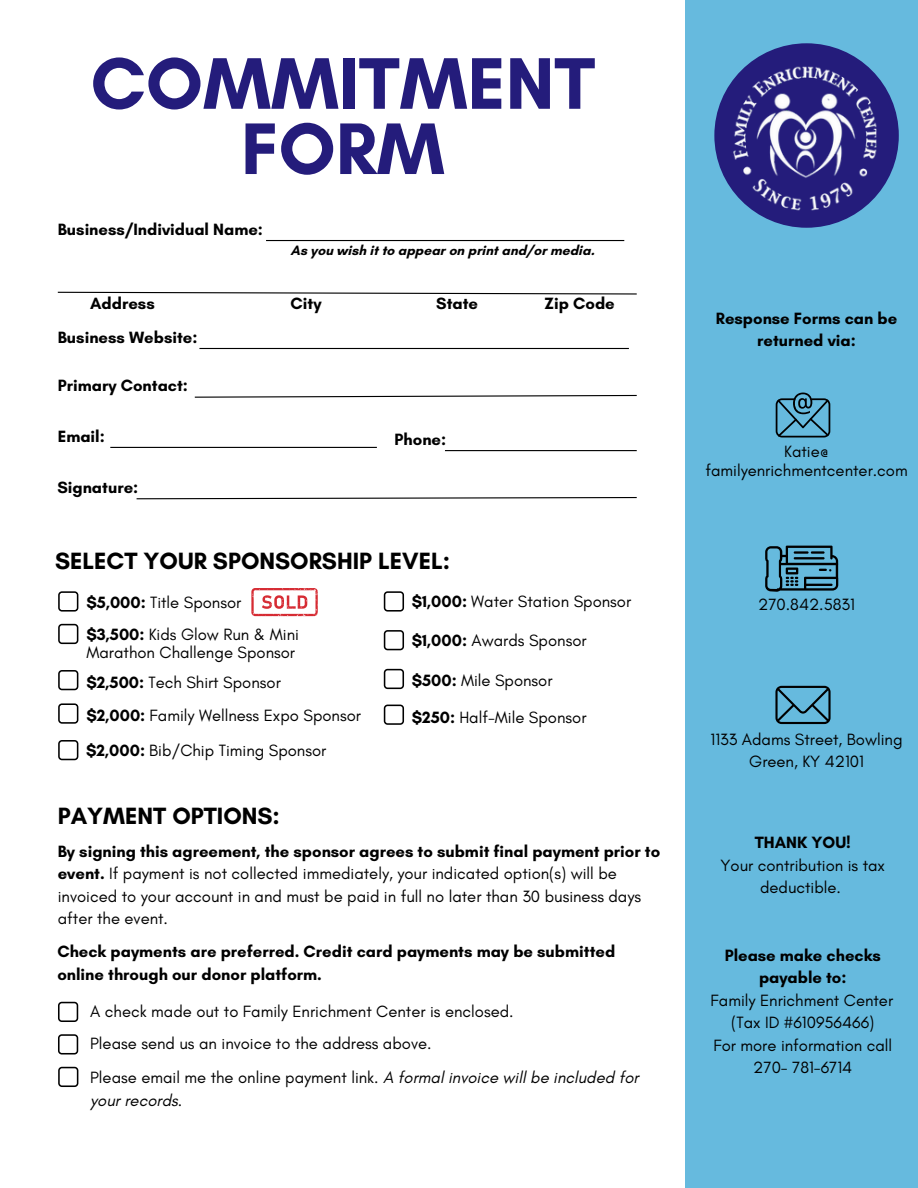
<style>
.page{position:relative;width:918px;height:1188px;background:#fff}
.page>*{position:absolute;margin:0;border:0;box-sizing:border-box;transform-origin:0 0}
.t1{font:700 74.4px/65.2px "Glacial Indifference";color:#241c7b;text-align:center}
.t2{font:700 24px "Glacial Indifference";color:#000}
.t3{font:16.65px/22.5px "Glacial Indifference";color:#000;text-align:center}
.t4{font:700 16.65px/22.5px "Glacial Indifference";color:#000;text-align:center}
.t5{font:italic 16.65px/22.5px "Glacial Indifference";color:#000}
.t6{font:700 13.8px "Glacial Indifference";color:#000}
.s1{font-weight:700}
.s2{font-style:normal}
</style>
<div class="page">
<div style="left:686px;top:0;width:232px;height:1188px;background:#66bade"></div>
<div style="left:714px;top:43px;width:185px;height:185px;background:#241c7b;border-radius:50%"></div>
<img style="left:721px;top:51px;width:172px;height:169px">
<svg style="left:775px;top:686px;width:56px;height:38px"></svg>
<svg style="left:765px;top:546px;width:73px;height:46px"></svg>
<svg style="left:776px;top:393px;width:54px;height:44px"></svg>
<svg style="left:58px;top:591px;width:20px;height:21px"></svg>
<svg style="left:58px;top:624px;width:20px;height:20px"></svg>
<svg style="left:58px;top:740px;width:20px;height:20px"></svg>
<svg style="left:384px;top:669px;width:20px;height:20px"></svg>
<svg style="left:384px;top:705px;width:20px;height:20px"></svg>
<svg style="left:58px;top:1002px;width:20px;height:20px"></svg>
<svg style="left:58px;top:1034px;width:20px;height:21px"></svg>
<svg style="left:58px;top:1067px;width:20px;height:20px"></svg>
<svg style="left:136px;top:497px;width:501px;height:3px"></svg>
<svg style="left:57px;top:291px;width:580px;height:4px"></svg>
<hr style="left:199px;top:348px;width:430px;height:1px;background:#000">
<hr style="left:266px;top:240px;width:358px;height:1px;background:#000">
<svg style="left:194px;top:394px;width:443px;height:4px"></svg>
<hr style="left:445px;top:450px;width:192px;height:1px;background:#000">
<hr style="left:110px;top:447px;width:267px;height:1px;background:#000">
<svg style="left:58px;top:670px;width:20px;height:20px"></svg>
<svg style="left:58px;top:703px;width:20px;height:21px"></svg>
<svg style="left:384px;top:591px;width:20px;height:21px"></svg>
<svg style="left:384px;top:630px;width:20px;height:20px"></svg>
<svg style="left:251px;top:588px;width:67px;height:29px"></svg>
<p class="t1" style="left:91px;top:50px;width:506px">COMMITMENT<br>FORM</p>
<p class="t4" style="left:58px;top:218px;width:207px">Business/Individual Name:</p>
<p class="t6" style="left:291px;top:242px;width:306px">As you wish it to appear on print and/or media.</p>
<p class="t4" style="left:90px;top:292px;width:66px">Address</p>
<p class="t4" style="left:291px;top:292px;width:33px">City</p>
<p class="t4" style="left:58px;top:326px;width:141px">Business Website:</p>
<p class="t4" style="left:58px;top:374px;width:132px">Primary Contact:</p>
<p class="t4" style="left:436px;top:292px;width:43px">State</p>
<p class="t4" style="left:545px;top:292px;width:72px">Zip Code</p>
<p class="t4" style="left:58px;top:425px;width:49px">Email:</p>
<p class="t4" style="left:395px;top:428px;width:53px">Phone:</p>
<p class="t4" style="left:57px;top:476px;width:82px">Signature:</p>
<p class="t2" style="left:55px;top:546px;width:397px">SELECT YOUR SPONSORSHIP LEVEL:</p>
<p class="t3" style="left:86px;top:591px;width:156px"><span class="s1">$5,000:</span> Title Sponsor</p>
<p class="t3" style="left:86px;top:625px;width:214px;line-height:18px;text-align:left"><span class="s1">$3,500:</span> Kids Glow Run &amp; Mini<br>Marathon Challenge Sponsor</p>
<p class="t3" style="left:412px;top:669px;width:142px"><span class="s1">$500:</span> Mile Sponsor</p>
<p class="t3" style="left:412px;top:706px;width:176px"><span class="s1">$250:</span> Half-Mile Sponsor</p>
<p class="t3" style="left:412px;top:590px;width:221px"><span class="s1">$1,000:</span> Water Station Sponsor</p>
<p class="t3" style="left:412px;top:629px;width:176px"><span class="s1">$1,000:</span> Awards Sponsor</p>
<p class="t3" style="left:86px;top:671px;width:196px"><span class="s1">$2,500:</span> Tech Shirt Sponsor</p>
<p class="t3" style="left:86px;top:704px;width:276px"><span class="s1">$2,000:</span> Family Wellness Expo Sponsor</p>
<p class="t3" style="left:86px;top:739px;width:242px"><span class="s1">$2,000:</span> Bib/Chip Timing Sponsor</p>
<p class="t2" style="left:58px;top:801px;width:224px">PAYMENT OPTIONS:</p>
<p class="t3" style="left:58px;top:840px;width:604px;text-align:left"><span class="s1">By signing this agreement, the sponsor agrees to submit final payment prior to event.</span> If payment is not collected immediately, your indicated option(s) will be invoiced to your account in and must be paid in full no later than 30 business days after the event.</p>
<p class="t4" style="left:57px;top:940px;width:559px;line-height:23px;text-align:left">Check payments are preferred. Credit card payments may be submitted online through our donor platform.</p>
<p class="t3" style="left:90px;top:1000px;width:425px">A check made out to Family Enrichment Center is enclosed.</p>
<p class="t3" style="left:90px;top:1032px;width:343px">Please send us an invoice to the address above.</p>
<p class="t5" style="left:90px;top:1066px;width:550px"><span class="s2">Please email me the online payment link.</span> A formal invoice will be included for your records.</p>
<p class="t4" style="left:716px;top:307px;width:183px">Response Forms can be returned via:</p>
<p class="t3" style="left:784px;top:439px;width:46px">Katie@</p>
<p class="t3" style="left:705px;top:459px;width:204px">familyenrichmentcenter.com</p>
<p class="t3" style="left:758px;top:592px;width:98px">270.842.5831</p>
<p class="t3" style="left:711px;top:727px;width:194px">1133 Adams Street, Bowling<br>Green, KY 42101</p>
<p class="t4" style="left:755px;top:831px;width:98px">THANK YOU!</p>
<p class="t3" style="left:721px;top:854px;width:166px">Your contribution is tax deductible.</p>
<p class="t4" style="left:725px;top:944px;width:158px">Please make checks payable to:</p>
<p class="t3" style="left:711px;top:989px;width:184px">Family Enrichment Center</p>
<p class="t3" style="left:731px;top:1011px;width:145px">(Tax ID #610956466)</p>
<p class="t3" style="left:713px;top:1034px;width:180px">For more information call<br>270- 781-6714</p>
</div>
